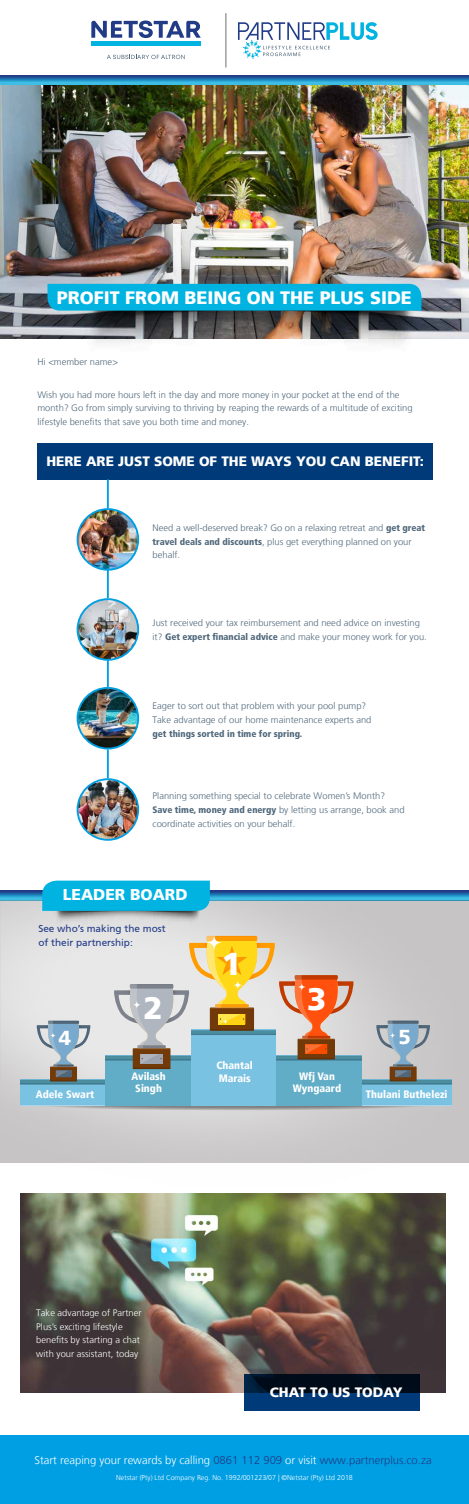
<style>
.page{position:relative;width:469px;height:1504px;background:#fff}
.page>*{position:absolute;margin:0;border:0;box-sizing:border-box;transform-origin:0 0}
.t1{font:900 31.56px "Frutiger LT";color:#fff}
.t2{font:900 20.12px "Frutiger LT";color:#fff}
.t3{font:900 17.94px "Frutiger LT";color:#fff}
.t4{font:900 15.62px "Frutiger LT";color:#fff}
.t5{font:900 13.62px "Frutiger LT";color:#fff}
.t6{font:300 11.25px "Frutiger LT";color:#fff}
.t7{font:900 condensed 10.69px/12.8px "Frutiger LT";color:#fff;text-align:center}
.t8{font:10px/13.8px "Frutiger CE";color:#213b87}
.t9{font:300 9.38px/13.8px "Frutiger LT";color:#50687b}
.t10{font:300 9.38px/13.8px "Frutiger LT";color:#fff}
.t11{font:900 condensed 9.38px "Frutiger";color:#50687b}
.t12{font:300 7.06px "Frutiger LT";color:#fff}
.s1{font-family:"Frutiger";font-weight:900;font-stretch:condensed}
.s2{color:#213b87}
</style>
<div class="page">
<img style="left:20px;top:1193px;width:425px;height:199px">
<div style="left:0;top:1435px;width:469px;height:69px;background:#009fe3"></div>
<img style="left:0;top:85px;width:469px;height:254px">
<svg style="left:0;top:75px;width:469px;height:10px;background:#2a85bc"></svg>
<svg style="left:0;top:891px;width:469px;height:9px;background:#2987be"></svg>
<img style="left:65px;top:284px;width:370px;height:61px">
<div style="left:48px;top:284px;width:373px;height:27px;background:#00b3e1"></div>
<div style="left:0;top:900px;width:469px;height:263px;background:#c6c4c5"></div>
<svg style="left:244px;top:1374px;width:175px;height:36px;background:#002248"></svg>
<div style="left:37px;top:443px;width:396px;height:36px;background:#003a78"></div>
<img style="left:0;top:900px;width:451px;height:237px">
<img style="left:45px;top:922px;width:165px;height:3px">
<img style="left:45px;top:911px;width:165px;height:11px">
<svg style="left:42px;top:880px;width:168px;height:31px;background:#09b4e1"></svg>
<hr style="left:226px;top:13px;width:1px;height:54px;background:#6d6f72">
<svg style="left:238px;top:22px;width:140px;height:37px"></svg>
<hr style="left:91px;top:42px;width:110px;height:4px;background:#00b3e1">
<svg style="left:107px;top:55px;width:78px;height:4px"></svg>
<svg style="left:91px;top:21px;width:110px;height:17px"></svg>
<img style="left:19px;top:1098px;width:428px;height:12px">
<img style="left:20px;top:1079px;width:86px;height:26px">
<img style="left:361px;top:1079px;width:90px;height:26px">
<div style="left:106px;top:1055px;width:85px;height:50px;background:#61acc6"></div>
<div style="left:276px;top:1055px;width:85px;height:50px;background:#61acc6"></div>
<div style="left:191px;top:1069px;width:85px;height:36px;background:#7ac2e2"></div>
<svg style="left:114px;top:934px;width:239px;height:135px;background:#c9bda8"></svg>
<svg style="left:376px;top:1020px;width:54px;height:61px"></svg>
<svg style="left:37px;top:1021px;width:53px;height:60px;background:#a6b1b9"></svg>
<hr style="left:107px;top:479px;width:2px;height:29px;background:#009fe3">
<hr style="left:107px;top:569px;width:2px;height:29px;background:#009fe3">
<hr style="left:107px;top:659px;width:2px;height:29px;background:#009fe3">
<hr style="left:107px;top:749px;width:2px;height:29px;background:#009fe3">
<img style="left:78px;top:509px;width:60px;height:61px;border-radius:30px">
<div style="left:77px;top:508px;width:62px;height:63px;border:2px solid #009fe3;border-radius:50%"></div>
<img style="left:78px;top:599px;width:60px;height:61px;border-radius:30px">
<div style="left:77px;top:598px;width:62px;height:63px;border:2px solid #009fe3;border-radius:50%"></div>
<img style="left:78px;top:688px;width:60px;height:60px;border-radius:30px">
<div style="left:77px;top:687px;width:62px;height:62px;border:2px solid #009fe3;border-radius:50%"></div>
<img style="left:78px;top:779px;width:60px;height:61px;border-radius:30px">
<div style="left:77px;top:778px;width:62px;height:63px;border:2px solid #009fe3;border-radius:50%"></div>
<h3 class="t3" style="left:57px;top:287px;width:356px">PROFIT FROM BEING ON THE PLUS SIDE</h3>
<p class="t9" style="left:37px;top:355px;width:82px">Hi &lt;member name&gt;</p>
<p class="t9" style="left:37px;top:388px;width:377px">Wish you had more hours left in the day and more money in your pocket at the end of the month? Go from simply surviving to thriving by reaping the rewards of a multitude of exciting lifestyle benefits that save you both time and money.</p>
<h3 class="t5" style="left:46px;top:453px;width:379px">HERE ARE JUST SOME OF THE WAYS YOU CAN BENEFIT:</h3>
<p class="t9" style="left:152px;top:521px;width:274px">Need a well-deserved break? Go on a relaxing retreat and <span class="s1">get great travel deals and discounts</span>, plus get everything planned on your behalf.</p>
<p class="t9" style="left:152px;top:616px;width:276px">Just received your tax reimbursement and need advice on investing it? <span class="s1">Get expert financial advice</span> and make your money work for you.</p>
<p class="t9" style="left:152px;top:699px;width:220px;line-height:14px">Eager to sort out that problem with your pool pump?<br>Take advantage of our home maintenance experts and</p>
<p class="t11" style="left:152px;top:728px;width:151px">get things sorted in time for spring.</p>
<p class="t9" style="left:152px;top:789px;width:253px;line-height:14px">Planning something special to celebrate Women’s Month?<br><span class="s1">Save time, money and energy</span> by letting us arrange, book and coordinate activities on your behalf.</p>
<h3 class="t4" style="left:63px;top:885px;width:126px">LEADER BOARD</h3>
<p class="t8" style="left:38px;top:922px;width:129px">See who’s making the most of their partnership:</p>
<h1 class="t1" style="left:222px;top:945px;width:21px">1</h1>
<h1 class="t1" style="left:143px;top:989px;width:21px">2</h1>
<h1 class="t1" style="left:307px;top:980px;width:21px">3</h1>
<h2 class="t2" style="left:59px;top:1025px;width:14px">4</h2>
<h2 class="t2" style="left:398px;top:1025px;width:14px">5</h2>
<p class="t7" style="left:216px;top:1059px;width:38px">Chantal</p>
<p class="t7" style="left:131px;top:1069px;width:36px">Avilash</p>
<p class="t7" style="left:219px;top:1071px;width:33px">Marais</p>
<p class="t7" style="left:135px;top:1082px;width:28px">Singh</p>
<p class="t7" style="left:293px;top:1069px;width:50px">Wfj Van<br>Wyngaard</p>
<p class="t7" style="left:36px;top:1088px;width:60px">Adele Swart</p>
<p class="t7" style="left:366px;top:1088px;width:83px">Thulani Buthelezi</p>
<p class="t10" style="left:36px;top:1306px;width:107px">Take advantage of Partner<br>Plus’s exciting lifestyle benefits by starting a chat with your assistant, today</p>
<h3 class="t5" style="left:270px;top:1384px;width:134px">CHAT TO US TODAY</h3>
<p class="t6" style="left:34px;top:1453px;width:398px">Start reaping your rewards by calling <span class="s2">0861 112 909</span> or visit <span class="s2">www.partnerplus.co.za</span></p>
<p class="t12" style="left:116px;top:1473px;width:238px">Netstar (Pty) Ltd Company Reg. No. 1992/001223/07 | ©Netstar (Pty) Ltd 2018</p>
</div>
